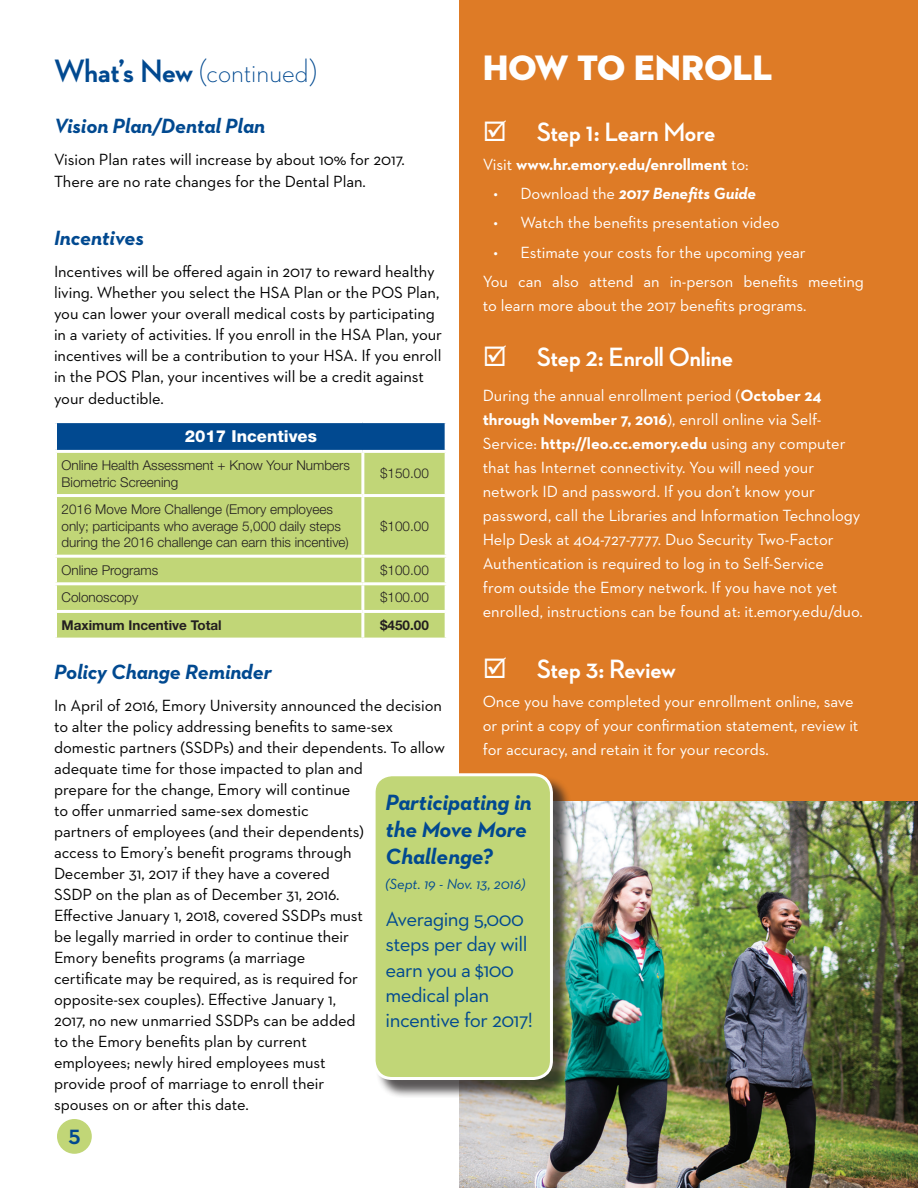
<style>
.page{position:relative;width:918px;height:1188px;background:#fff}
.page>*{position:absolute;margin:0;border:0;box-sizing:border-box;transform-origin:0 0}
.t1{font:36px "Neutraface 2 Display Titling";color:#fff}
.t2{font:300 33px "Neutraface 2 Display";color:#014990}
.t3{font:700 27px "Neutraface 2 Display";color:#fff}
.t4{font:700 27px "Neutraface 2 Display";color:#014990}
.t5{font:italic 700 22.5px/27px "Neutraface 2 Text";letter-spacing:-.005em;color:#014990}
.t6{font:21px/25.2px "Neutraface 2 Text";letter-spacing:-.025em;color:#014990}
.t7{font:italic 700 21px "Neutraface 2 Text";letter-spacing:-.005em;color:#014990}
.t8{font:16.5px/21px "Neutraface 2 Text";letter-spacing:-.005em;color:#000}
.t9{font:16.5px/24px "Neutraface 2 Text";letter-spacing:-.005em;color:#fff}
.t10{font:700 16.5px "Neutraface 2 Text";letter-spacing:-.005em;color:#fff}
.t11{font:italic 700 16.5px "Neutraface 2 Text";letter-spacing:-.005em;color:#fff}
.t12{font:800 16.5px "Helvetica Neue LT Std";color:#fff}
.t13{font:italic 15px "Neutraface 2 Text";letter-spacing:-.015em;color:#014990}
.t14{font:300 13.5px/16.5px "Helvetica Neue LT Std";color:#231f20}
.t15{font:700 13.5px "Helvetica Neue LT Std";color:#231f20}
.s1{font-weight:700}
.s2{font-weight:400}
.s3{font-weight:400;font-style:normal}
</style>
<div class="page">
<div style="left:459px;top:0;width:459px;height:1188px;background:#de7b26"></div>
<img style="left:459px;top:801px;width:459px;height:387px">
<div style="left:375px;top:776px;width:196px;height:322px;background:#231f20;opacity:.75"></div>
<div style="left:374px;top:775px;width:177px;height:303px;background:#c1d677;border-radius:18px"></div>
<div style="left:373px;top:773px;width:180px;height:307px;border:3px solid #fff;border-radius:18px"></div>
<div style="left:55px;top:1118px;width:38px;height:37px;background:#c1d677;border-radius:50%"></div>
<div style="left:54px;top:1116px;width:41px;height:41px;border:3px solid #fff;border-radius:50%"></div>
<div style="left:56px;top:422px;width:390px;height:29px;background:#014990"></div>
<div style="left:57px;top:453px;width:388px;height:185px;background:#c1d677"></div>
<hr style="left:54px;top:420px;width:309px;height:3px;background:#fff">
<hr style="left:363px;top:420px;width:85px;height:3px;background:#fff">
<hr style="left:445px;top:423px;width:3px;height:27px;background:#fff">
<hr style="left:361px;top:453px;width:3px;height:41px;background:#fff">
<hr style="left:361px;top:497px;width:3px;height:58px;background:#fff">
<hr style="left:361px;top:558px;width:3px;height:24px;background:#fff">
<hr style="left:361px;top:585px;width:3px;height:25px;background:#fff">
<hr style="left:54px;top:423px;width:3px;height:27px;background:#fff">
<hr style="left:54px;top:450px;width:309px;height:3px;background:#fff">
<hr style="left:363px;top:450px;width:85px;height:3px;background:#fff">
<hr style="left:54px;top:494px;width:309px;height:3px;background:#fff">
<hr style="left:363px;top:494px;width:85px;height:3px;background:#fff">
<hr style="left:54px;top:555px;width:309px;height:3px;background:#fff">
<hr style="left:363px;top:555px;width:85px;height:3px;background:#fff">
<hr style="left:54px;top:582px;width:309px;height:3px;background:#fff">
<hr style="left:363px;top:582px;width:85px;height:3px;background:#fff">
<hr style="left:54px;top:610px;width:309px;height:3px;background:#fff">
<hr style="left:363px;top:610px;width:85px;height:3px;background:#fff">
<hr style="left:361px;top:613px;width:3px;height:25px;background:#fff">
<h2 class="t2" style="left:54px;top:53px;width:265px"><span class="s1">What’s New</span> (continued)</h2>
<h1 class="t1" style="left:483px;top:45px;width:291px">HOW TO ENROLL</h1>
<h3 class="t3" style="left:537px;top:116px;width:180px">Step 1: Learn More</h3>
<p class="t10" style="left:483px;top:154px;width:267px"><span class="s2">Visit</span> www.hr.emory.edu/enrollment <span class="s2">to:</span></p>
<p class="t11" style="left:494px;top:183px;width:264px"><span class="s3">• Download the</span> 2017 Benefits Guide</p>
<p class="t9" style="left:494px;top:211px;width:288px">• Watch the benefits presentation video</p>
<p class="t9" style="left:483px;top:237px;width:383px;line-height:29.2px;text-indent:11px">• Estimate your costs for the upcoming year<br>You can also attend an in-person benefits meeting</p>
<p class="t9" style="left:483px;top:293px;width:325px">to learn more about the 2017 benefits programs.</p>
<h3 class="t3" style="left:537px;top:342px;width:198px">Step 2: Enroll Online</h3>
<p class="t9" style="left:483px;top:383px;width:382px">During the annual enrollment period (<span class="s1">October 24 through November 7, 2016</span>), enroll online via Self-Service: <span class="s1">http://leo.cc.emory.edu</span> using any computer that has Internet connectivity. You will need your network ID and password. If you don’t know your password, call the Libraries and Information Technology Help Desk at 404-727-7777. Duo Security Two-Factor Authentication is required to log in to Self-Service<br>from outside the Emory network. If you have not yet enrolled, instructions can be found at: it.emory.edu/duo.</p>
<h3 class="t3" style="left:537px;top:653px;width:141px">Step 3: Review</h3>
<p class="t9" style="left:483px;top:689px;width:377px">Once you have completed your enrollment online, save or print a copy of your confirmation statement, review it for accuracy, and retain it for your records.</p>
<p class="t7" style="left:54px;top:112px;width:213px">Vision Plan/Dental Plan</p>
<p class="t8" style="left:54px;top:148px;width:352px;line-height:22.2px">Vision Plan rates will increase by about 10% for 2017.<br>There are no rate changes for the Dental Plan.</p>
<p class="t7" style="left:54px;top:225px;width:92px">Incentives</p>
<p class="t8" style="left:54px;top:260px;width:390px">Incentives will be offered again in 2017 to reward healthy living. Whether you select the HSA Plan or the POS Plan, you can lower your overall medical costs by participating in a variety of activities. If you enroll in the HSA Plan, your incentives will be a contribution to your HSA. If you enroll in the POS Plan, your incentives will be a credit against your deductible.</p>
<p class="t12" style="left:185px;top:427px;width:134px">2017 Incentives</p>
<p class="t14" style="left:62px;top:457px;width:290px">Online Health Assessment + Know Your Numbers<br>Biometric Screening</p>
<p class="t14" style="left:380px;top:465px;width:50px">$150.00</p>
<p class="t14" style="left:62px;top:501px;width:289px">2016 Move More Challenge (Emory employees only; participants who average 5,000 daily steps during the 2016 challenge can earn this incentive)</p>
<p class="t14" style="left:380px;top:517px;width:50px">$100.00</p>
<p class="t14" style="left:62px;top:561px;width:98px">Online Programs</p>
<p class="t14" style="left:380px;top:561px;width:50px">$100.00</p>
<p class="t14" style="left:62px;top:589px;width:78px">Colonoscopy</p>
<p class="t14" style="left:380px;top:589px;width:50px">$100.00</p>
<p class="t15" style="left:62px;top:617px;width:162px">Maximum Incentive Total</p>
<p class="t15" style="left:380px;top:617px;width:50px">$450.00</p>
<p class="t7" style="left:54px;top:659px;width:219px">Policy Change Reminder</p>
<p class="t8" style="left:54px;top:695px;width:393px">In April of 2016, Emory University announced the decision to alter the policy addressing benefits to same-sex domestic partners (SSDPs) and their dependents. To allow adequate time for those impacted to plan and<br>prepare for the change, Emory will continue<br>to offer unmarried same-sex domestic<br>partners of employees (and their dependents)<br>access to Emory’s benefit programs through<br>December 31, 2017 if they have a covered<br>SSDP on the plan as of December 31, 2016.<br>Effective January 1, 2018, covered SSDPs must<br>be legally married in order to continue their<br>Emory benefits programs (a marriage<br>certificate may be required, as is required for opposite-sex couples). Effective January 1,<br>2017, no new unmarried SSDPs can be added<br>to the Emory benefits plan by current<br>employees; newly hired employees must<br>provide proof of marriage to enroll their<br>spouses on or after this date.</p>
<h3 class="t5" style="left:386px;top:788px;width:148px">Participating in the Move More<br>Challenge?</h3>
<p class="t13" style="left:386px;top:874px;width:141px">(Sept. 19 - Nov. 13, 2016)</p>
<p class="t6" style="left:386px;top:906px;width:149px">Averaging 5,000 steps per day will earn you a $100 medical plan incentive for 2017!</p>
<h3 class="t4" style="left:68px;top:1119px;width:14px">5</h3>
</div>
